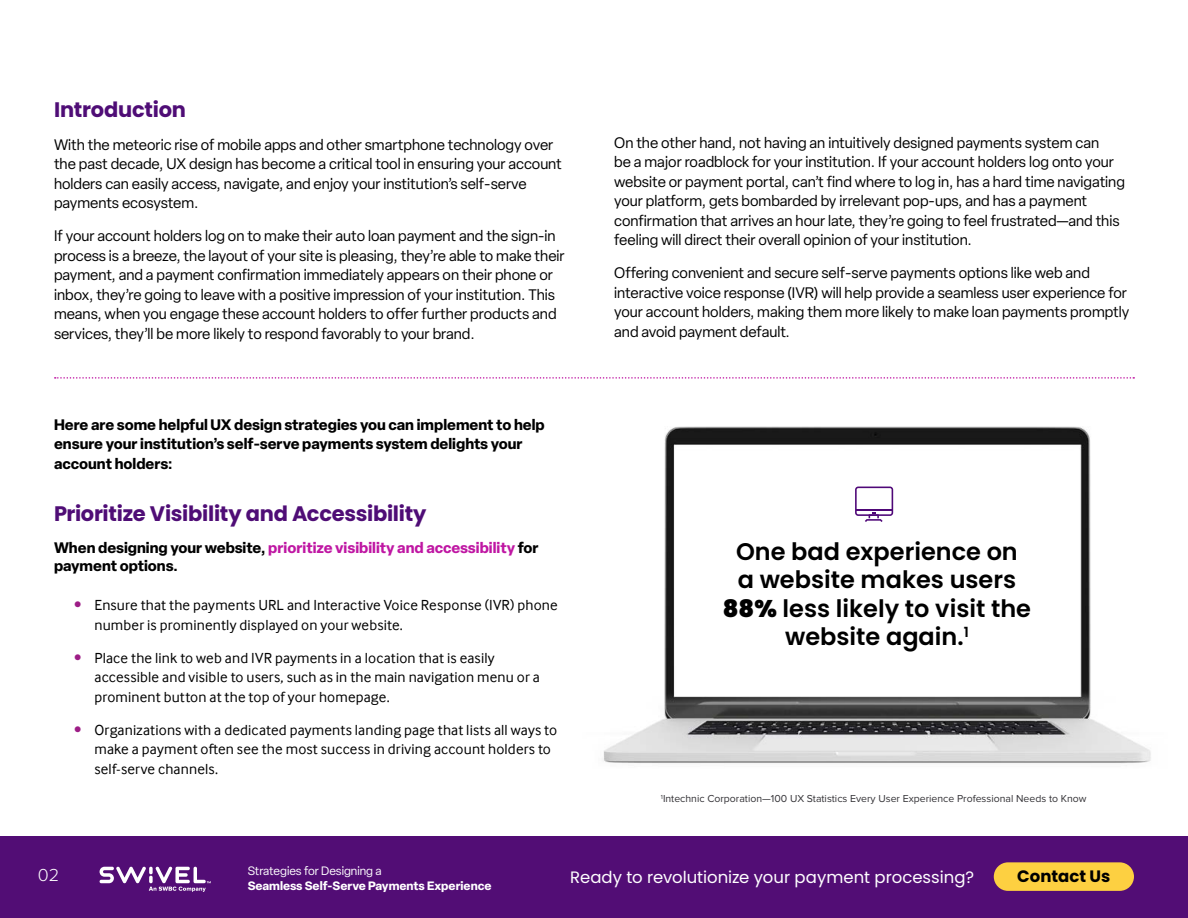
<style>
.page{position:relative;width:1188px;height:918px;background:#fff}
.page>*{position:absolute;margin:0;border:0;box-sizing:border-box;transform-origin:0 0}
.t1{font:600 24px/28.5px "Poppins";color:#000;text-align:center}
.t2{font:700 21px "Poppins";letter-spacing:-.015em;color:#4f0d76}
.t3{font:300 18px "Proxima Nova";color:#fff}
.t4{font:16.5px "Poppins";color:#fff}
.t5{font:700 16.5px "Poppins";color:#000}
.t6{font:15px/19.5px "Elza";color:#000}
.t7{font:15px/19.5px "Inter Face";letter-spacing:.01em;color:#000}
.t8{font:700 15px/19.5px "Elza";color:#000}
.t9{font:700 12px "Elza";color:#fff}
.t10{font:12px "Elza";color:#fff}
.t11{font:10.5px "Proxima Nova";color:#333236}
.s1{color:#bf17a3}
.s2{color:#9d1d86}
.s3{font-weight:900}
</style>
<div class="page">
<div style="left:0;top:836px;width:1188px;height:82px;background:#520d75"></div>
<svg style="left:100px;top:867px;width:111px;height:25px"></svg>
<img style="left:603px;top:426px;width:548px;height:338px">
<svg style="left:55px;top:377px;width:1079px;height:2px"></svg>
<svg style="left:855px;top:487px;width:38px;height:35px"></svg>
<div style="left:994px;top:862px;width:140px;height:29px;background:#fdd041;border-radius:14px"></div>
<h2 class="t2" style="left:54px;top:97px;width:133px">Introduction</h2>
<p class="t6" style="left:54px;top:135px;width:509px">With the meteoric rise of mobile apps and other smartphone technology over the past decade, UX design has become a critical tool in ensuring your account holders can easily access, navigate, and enjoy your institution’s self-serve payments ecosystem.</p>
<p class="t6" style="left:54px;top:226px;width:512px">If your account holders log on to make their auto loan payment and the sign-in process is a breeze, the layout of your site is pleasing, they’re able to make their payment, and a payment confirmation immediately appears on their phone or inbox, they’re going to leave with a positive impression of your institution. This means, when you engage these account holders to offer further products and services, they’ll be more likely to respond favorably to your brand.</p>
<p class="t8" style="left:54px;top:414px;width:492px">Here are some helpful UX design strategies you can implement to help ensure your institution’s self-serve payments system delights your account holders:</p>
<h2 class="t2" style="left:54px;top:501px;width:374px">Prioritize Visibility and Accessibility</h2>
<p class="t8" style="left:54px;top:538px;width:486px;line-height:18px">When designing your website, <span class="s1">prioritize visibility and accessibility</span> for payment options.</p>
<p class="t7" style="left:94px;top:595px;width:465px;text-indent:-20px"><span class="s2">•</span> Ensure that the payments URL and Interactive Voice Response (IVR) phone number is prominently displayed on your website.</p>
<p class="t7" style="left:94px;top:648px;width:447px;text-indent:-20px"><span class="s2">•</span> Place the link to web and IVR payments in a location that is easily accessible and visible to users, such as in the main navigation menu or a prominent button at the top of your homepage.</p>
<p class="t7" style="left:95px;top:720px;width:464px;text-indent:-20px"><span class="s2">•</span> Organizations with a dedicated payments landing page that lists all ways to make a payment often see the most success in driving account holders to self-serve channels.</p>
<p class="t6" style="left:614px;top:133px;width:512px">On the other hand, not having an intuitively designed payments system can<br>be a major roadblock for your institution. If your account holders log onto your website or payment portal, can’t find where to log in, has a hard time navigating your platform, gets bombarded by irrelevant pop-ups, and has a payment confirmation that arrives an hour late, they’re going to feel frustrated—and this feeling will direct their overall opinion of your institution.</p>
<p class="t6" style="left:614px;top:263px;width:517px">Offering convenient and secure self-serve payments options like web and interactive voice response (IVR) will help provide a seamless user experience for your account holders, making them more likely to make loan payments promptly and avoid payment default.</p>
<h1 class="t1" style="left:723px;top:537px;width:310px">One bad experience on<br>a website makes users<br><span class="s3">88%</span> less likely to visit the website again.<sup>1</sup></h1>
<p class="t11" style="left:661px;top:793px;width:427px"><sup>1</sup>Intechnic Corporation—100 UX Statistics Every User Experience Professional Needs to Know</p>
<p class="t3" style="left:38px;top:865px;width:23px">02</p>
<p class="t10" style="left:248px;top:863px;width:135px">Strategies for Designing a</p>
<p class="t9" style="left:248px;top:878px;width:246px">Seamless Self-Serve Payments Experience</p>
<p class="t4" style="left:570px;top:867px;width:405px">Ready to revolutionize your payment processing?</p>
<p class="t5" style="left:1017px;top:866px;width:95px">Contact Us</p>
</div>
